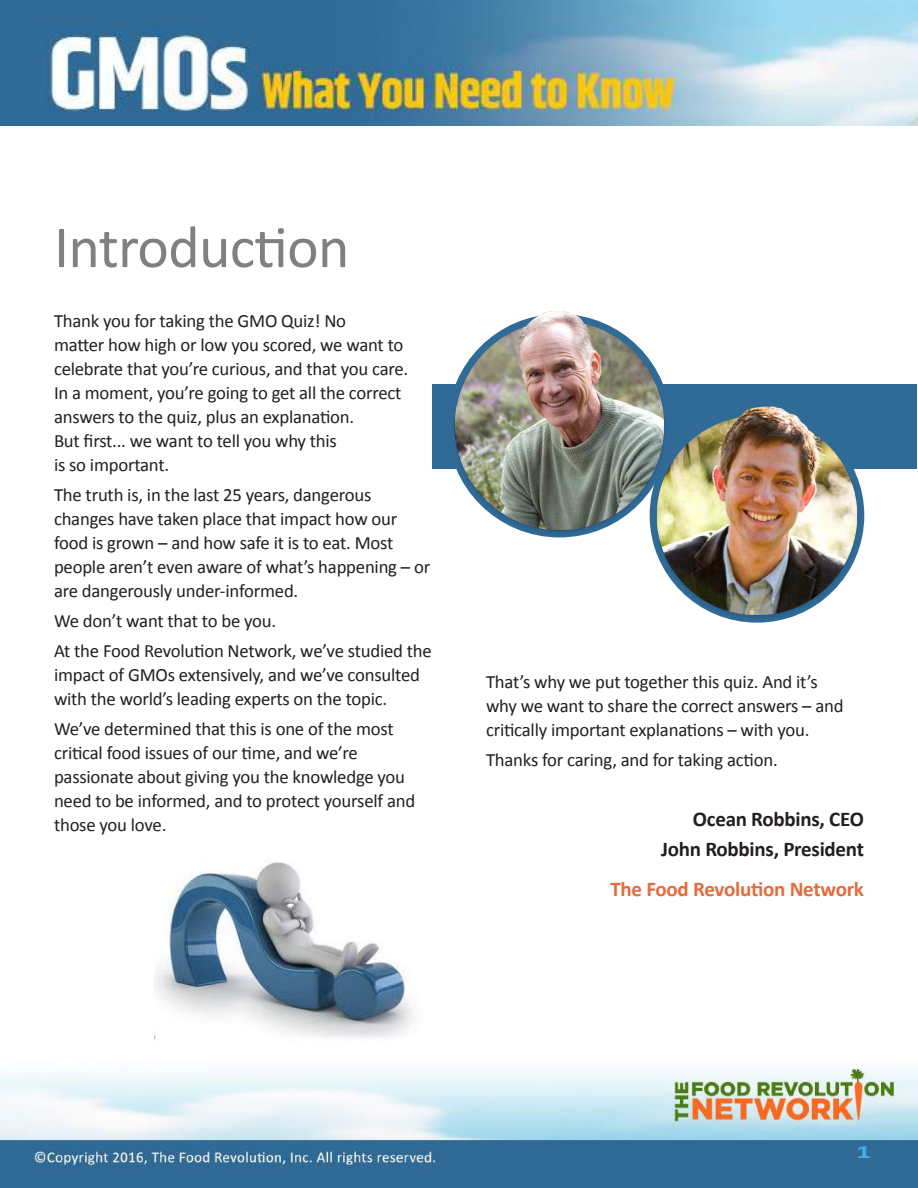
<style>
.page{position:relative;width:918px;height:1188px;background:#fff}
.page>*{position:absolute;margin:0;border:0;box-sizing:border-box;transform-origin:0 0}
.t1{font:60px "Calibri";letter-spacing:-.01em;color:#808080}
.t2{font:700 21px/30px "Calibri";letter-spacing:-.01em;color:#231f20;text-align:right}
.t3{font:700 21px "Calibri";letter-spacing:-.01em;color:#e46b3c}
.t4{font:18.75px/24px "Calibri";letter-spacing:-.01em;color:#231f20}
.t5{font:700 18.75px "Calibri";color:#49aae4;scale:1.6 1}
</style>
<div class="page">
<img style="left:0;top:1063px;width:918px;height:125px">
<img style="left:0;top:0;width:918px;height:126px">
<div style="left:433px;top:384px;width:484px;height:85px;background:#306a97"></div>
<img style="left:454px;top:311px;width:209px;height:224px">
<img style="left:654px;top:407px;width:205px;height:214px">
<img style="left:155px;top:862px;width:258px;height:177px">
<h1 class="t1" style="left:54px;top:209px;width:297px">Introduction</h1>
<p class="t4" style="left:54px;top:309px;width:356px">Thank you for taking the GMO Quiz! No<br>matter how high or low you scored, we want to celebrate that you’re curious, and that you care.<br>In a moment, you’re going to get all the correct answers to the quiz, plus an explanation.<br>But first... we want to tell you why this<br>is so important.</p>
<p class="t4" style="left:54px;top:483px;width:378px">The truth is, in the last 25 years, dangerous changes have taken place that impact how our food is grown – and how safe it is to eat. Most people aren’t even aware of what’s happening – or are dangerously under-informed.</p>
<p class="t4" style="left:54px;top:606px;width:379px;line-height:30px">We don’t want that to be you.<br>At the Food Revolution Network, we’ve studied the</p>
<p class="t4" style="left:54px;top:663px;width:367px">impact of GMOs extensively, and we’ve consulted with the world’s leading experts on the topic.</p>
<p class="t4" style="left:54px;top:717px;width:363px">We’ve determined that this is one of the most critical food issues of our time, and we’re passionate about giving you the knowledge you need to be informed, and to protect yourself and those you love.</p>
<p class="t4" style="left:486px;top:670px;width:359px">That’s why we put together this quiz. And it’s why we want to share the correct answers – and critically important explanations – with you.</p>
<p class="t4" style="left:486px;top:748px;width:293px">Thanks for caring, and for taking action.</p>
<p class="t2" style="left:661px;top:804px;width:205px">Ocean Robbins, CEO<br>John Robbins, President</p>
<p class="t3" style="left:610px;top:876px;width:255px">The Food Revolution Network</p>
<p class="t5" style="left:856px;top:1140px;width:11px">1</p>
</div>
